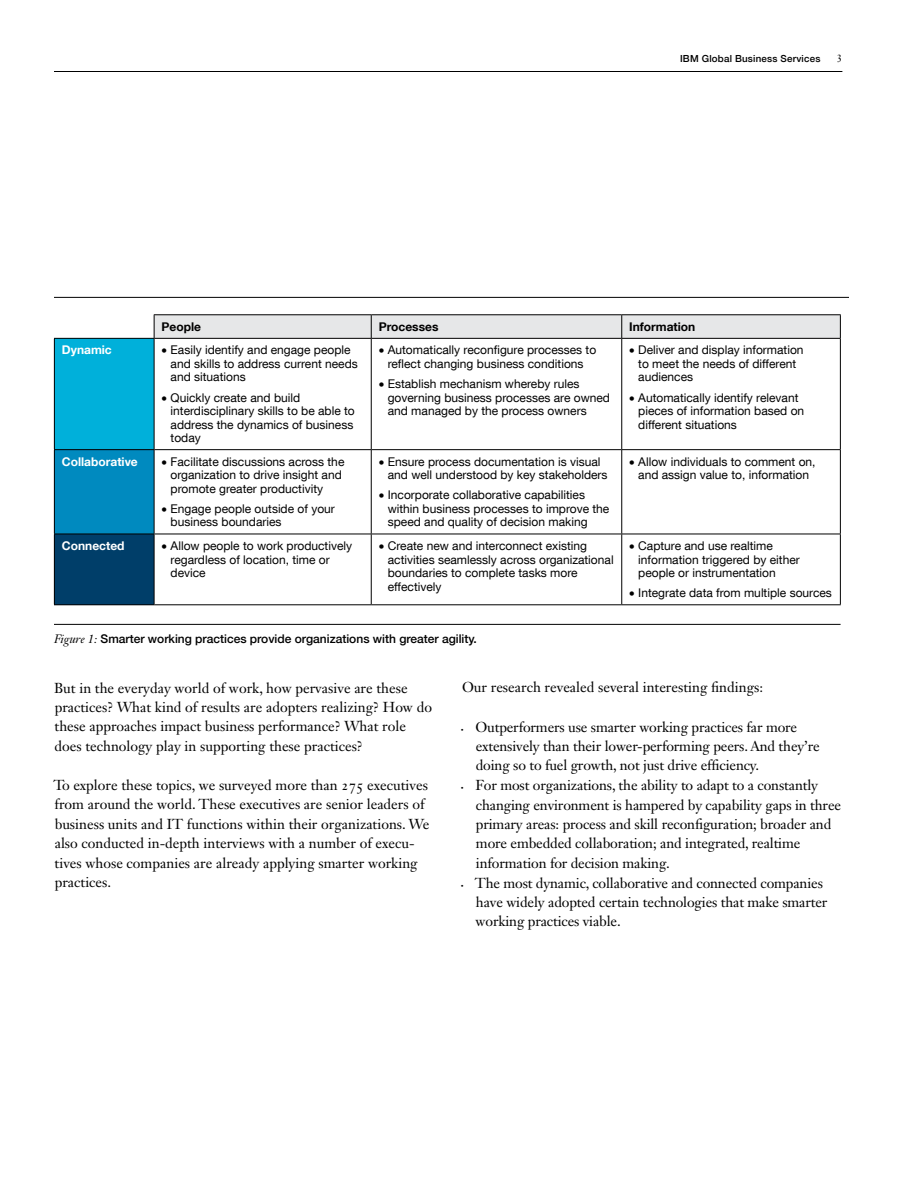
<style>
.page{position:relative;width:918px;height:1188px;background:#fff}
.page>*{position:absolute;margin:0;border:0;box-sizing:border-box;transform-origin:0 0}
.t1{font:14.25px/19.5px "Janson Text LT Std";color:#000}
.t2{font:12px/13.5px "Helvetica Neue LT Com";color:#000}
.t3{font:500 12px "Helvetica Neue LT";color:#000}
.t4{font:700 12px "Helvetica Neue LT Com";color:#fff}
.t5{font:700 12px "Helvetica Neue LT Com";color:#000}
.t6{font:10.5px "Janson Text LT Std";color:#000}
.t7{font:500 9.75px "Helvetica Neue LT";letter-spacing:.02em;color:#000}
.s1{font-family:"Janson Text LT Std";font-weight:400;font-style:italic}
.s2{font-size:5.7px}
</style>
<div class="page">
<hr style="left:54px;top:71px;width:788px;height:1px;background:#000">
<div style="left:54px;top:338px;width:100px;height:112px;background:#00b0da"></div>
<div style="left:54px;top:450px;width:100px;height:84px;background:#008abf"></div>
<div style="left:54px;top:534px;width:100px;height:71px;background:#003e69"></div>
<hr style="left:154px;top:314px;width:217px;height:1px;background:#000">
<hr style="left:371px;top:314px;width:251px;height:1px;background:#000">
<hr style="left:622px;top:314px;width:219px;height:1px;background:#000">
<svg style="left:154px;top:315px;width:687px;height:23px;background:#e0e1e2"></svg>
<hr style="left:54px;top:338px;width:100px;height:1px;background:#000">
<hr style="left:54px;top:339px;width:1px;height:110px;background:#000">
<hr style="left:154px;top:338px;width:217px;height:1px;background:#000">
<hr style="left:154px;top:339px;width:1px;height:110px;background:#000">
<hr style="left:371px;top:338px;width:251px;height:1px;background:#000">
<hr style="left:371px;top:339px;width:1px;height:110px;background:#000">
<hr style="left:622px;top:338px;width:219px;height:1px;background:#000">
<hr style="left:621px;top:339px;width:1px;height:110px;background:#000">
<hr style="left:840px;top:339px;width:1px;height:110px;background:#000">
<hr style="left:54px;top:449px;width:100px;height:1px;background:#000">
<hr style="left:54px;top:450px;width:1px;height:84px;background:#000">
<hr style="left:154px;top:449px;width:217px;height:1px;background:#000">
<hr style="left:154px;top:450px;width:1px;height:84px;background:#000">
<hr style="left:371px;top:449px;width:251px;height:1px;background:#000">
<hr style="left:371px;top:450px;width:1px;height:84px;background:#000">
<hr style="left:622px;top:449px;width:219px;height:1px;background:#000">
<hr style="left:621px;top:450px;width:1px;height:84px;background:#000">
<hr style="left:840px;top:450px;width:1px;height:84px;background:#000">
<hr style="left:54px;top:534px;width:100px;height:1px;background:#000">
<hr style="left:54px;top:534px;width:1px;height:70px;background:#000">
<hr style="left:154px;top:534px;width:217px;height:1px;background:#000">
<hr style="left:154px;top:534px;width:1px;height:70px;background:#000">
<hr style="left:371px;top:534px;width:251px;height:1px;background:#000">
<hr style="left:371px;top:534px;width:1px;height:70px;background:#000">
<hr style="left:622px;top:534px;width:219px;height:1px;background:#000">
<hr style="left:621px;top:534px;width:1px;height:70px;background:#000">
<hr style="left:840px;top:534px;width:1px;height:70px;background:#000">
<hr style="left:54px;top:604px;width:100px;height:1px;background:#000">
<hr style="left:154px;top:604px;width:217px;height:1px;background:#000">
<hr style="left:371px;top:604px;width:251px;height:1px;background:#000">
<hr style="left:622px;top:604px;width:219px;height:1px;background:#000">
<hr style="left:54px;top:624px;width:787px;height:1px;background:#000">
<hr style="left:54px;top:297px;width:795px;height:1px;background:#000">
<p class="t7" style="left:680px;top:53px;width:142px">IBM Global Business Services</p>
<p class="t6" style="left:837px;top:52px;width:7px">3</p>
<p class="t5" style="left:162px;top:319px;width:41px">People</p>
<p class="t5" style="left:379px;top:319px;width:61px">Processes</p>
<p class="t5" style="left:629px;top:319px;width:68px">Information</p>
<p class="t4" style="left:62px;top:343px;width:51px">Dynamic</p>
<p class="t2" style="left:171px;top:343px;width:189px;text-indent:-9px">• Easily identify and engage people and skills to address current needs and situations</p>
<p class="t2" style="left:171px;top:390px;width:186px;text-indent:-9px">• Quickly create and build interdisciplinary skills to be able to address the dynamics of business today</p>
<p class="t4" style="left:62px;top:454px;width:77px">Collaborative</p>
<p class="t2" style="left:171px;top:454px;width:175px;text-indent:-9px">• Facilitate discussions across the organization to drive insight and promote greater productivity</p>
<p class="t2" style="left:171px;top:502px;width:166px;text-indent:-9px">• Engage people outside of your business boundaries</p>
<p class="t2" style="left:379px;top:343px;width:219px;text-align:center">• Automatically reconfigure processes to reflect changing business conditions</p>
<p class="t2" style="left:388px;top:377px;width:224px;text-indent:-9px">• Establish mechanism whereby rules governing business processes are owned and managed by the process owners</p>
<p class="t2" style="left:388px;top:454px;width:221px;text-indent:-9px">• Ensure process documentation is visual and well understood by key stakeholders</p>
<p class="t2" style="left:388px;top:488px;width:223px;text-indent:-9px">• Incorporate collaborative capabilities within business processes to improve the speed and quality of decision making</p>
<p class="t2" style="left:638px;top:343px;width:167px;text-indent:-9px">• Deliver and display information to meet the needs of different audiences</p>
<p class="t2" style="left:638px;top:390px;width:168px;text-indent:-9px">• Automatically identify relevant pieces of information based on different situations</p>
<p class="t2" style="left:629px;top:454px;width:188px;text-align:center">• Allow individuals to comment on, and assign value to, information</p>
<p class="t4" style="left:62px;top:538px;width:64px">Connected</p>
<p class="t2" style="left:171px;top:539px;width:183px;text-indent:-9px">• Allow people to work productively regardless of location, time or device</p>
<p class="t2" style="left:388px;top:539px;width:227px;text-indent:-9px">• Create new and interconnect existing activities seamlessly across organizational boundaries to complete tasks more effectively</p>
<p class="t2" style="left:638px;top:539px;width:163px;text-indent:-9px">• Capture and use realtime information triggered by either people or instrumentation</p>
<p class="t2" style="left:629px;top:586px;width:204px">• Integrate data from multiple sources</p>
<p class="t3" style="left:54px;top:631px;width:424px"><span class="s1">Figure 1:</span> Smarter working practices provide organizations with greater agility.</p>
<p class="t1" style="left:54px;top:678px;width:379px">But in the everyday world of work, how pervasive are these practices? What kind of results are adopters realizing? How do these approaches impact business performance? What role does technology play in supporting these practices?</p>
<p class="t1" style="left:54px;top:775px;width:377px">To explore these topics, we surveyed more than 275 executives from around the world. These executives are senior leaders of business units and IT functions within their organizations. We also conducted in-depth interviews with a number of execu&shy;tives whose companies are already applying smarter working practices.</p>
<p class="t1" style="left:462px;top:678px;width:303px">Our research revealed several interesting findings:</p>
<p class="t1" style="left:476px;top:717px;width:345px;text-indent:-15px"><span class="s2">•</span> Outperformers use smarter working practices far more extensively than their lower-performing peers. And they’re doing so to fuel growth, not just drive efficiency.</p>
<p class="t1" style="left:476px;top:775px;width:367px;text-indent:-15px"><span class="s2">•</span> For most organizations, the ability to adapt to a constantly changing environment is hampered by capability gaps in three primary areas: process and skill reconfiguration; broader and more embedded collaboration; and integrated, realtime information for decision making.</p>
<p class="t1" style="left:476px;top:873px;width:353px;text-indent:-15px"><span class="s2">•</span> The most dynamic, collaborative and connected companies have widely adopted certain technologies that make smarter working practices viable.</p>
</div>
